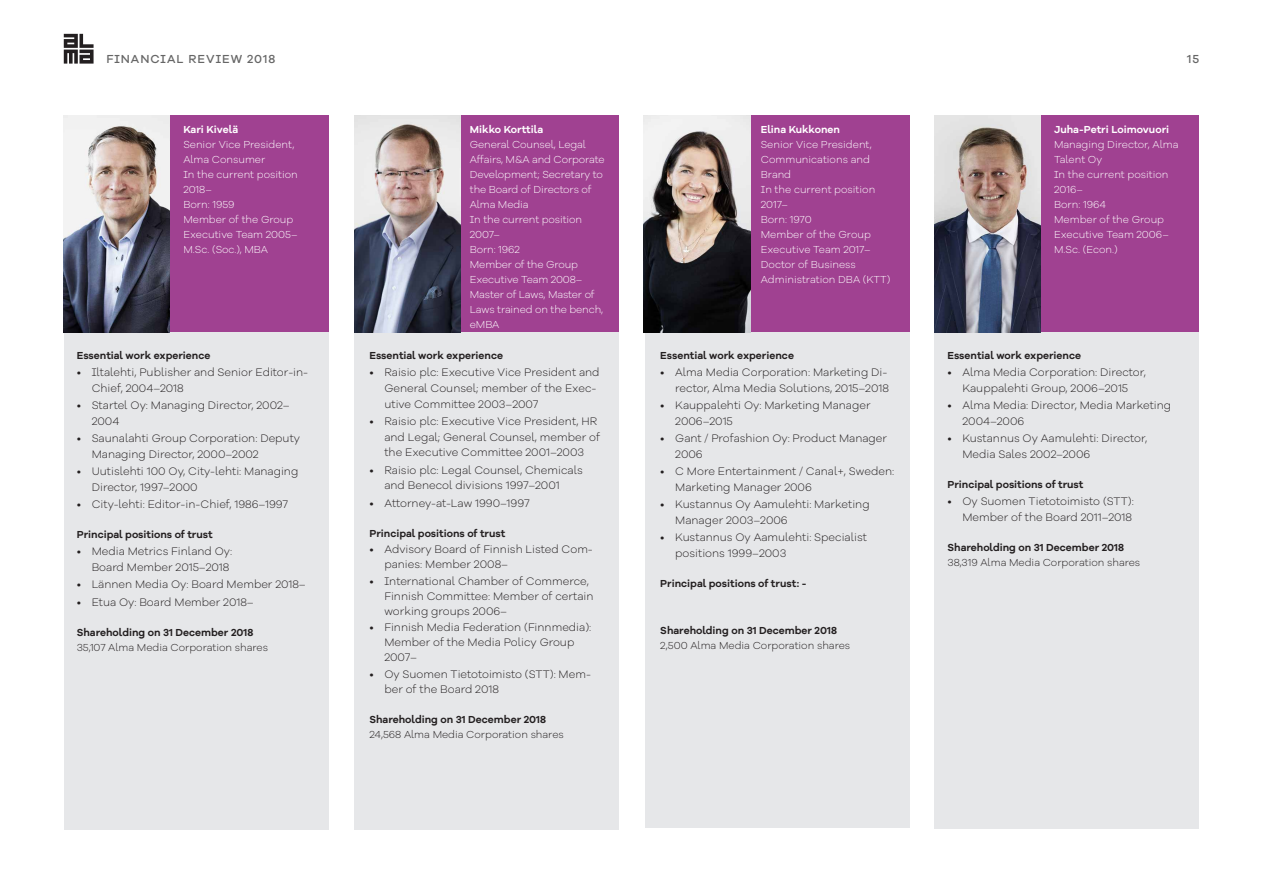
<style>
.page{position:relative;width:1263px;height:893px;background:#fff}
.page>*{position:absolute;margin:0;border:0;box-sizing:border-box;transform-origin:0 0}
.t1{font:500 12px "Galano Grotesque Alt";letter-spacing:.085em;color:#666}
.t2{font:300 11.25px/15.8px "Galano Grotesque Alt";color:#231f20}
.t3{font:300 10.5px/15px "Galano Grotesque Alt";color:#fff}
.t4{font:600 10.5px "Galano Grotesque Alt";color:#231f20}
.t5{font:300 10.5px "Galano Grotesque Alt";color:#231f20}
.t6{font:600 10.5px "Galano Grotesque Alt";color:#fff}
</style>
<div class="page">
<svg style="left:64px;top:34px;width:30px;height:30px"></svg>
<div style="left:64px;top:332px;width:264px;height:497px;background:#e6e7e9"></div>
<div style="left:354px;top:332px;width:264px;height:497px;background:#e6e7e9"></div>
<div style="left:645px;top:316px;width:264px;height:512px;background:#e6e7e9"></div>
<div style="left:170px;top:115px;width:158px;height:217px;background:#a04191"></div>
<div style="left:460px;top:115px;width:159px;height:217px;background:#a04191"></div>
<div style="left:750px;top:115px;width:160px;height:217px;background:#a04191"></div>
<img style="left:64px;top:115px;width:106px;height:217px">
<img style="left:354px;top:115px;width:106px;height:217px">
<img style="left:644px;top:115px;width:106px;height:217px">
<div style="left:934px;top:180px;width:265px;height:648px;background:#e6e7e9"></div>
<div style="left:934px;top:115px;width:265px;height:217px;background:#a04191"></div>
<img style="left:934px;top:115px;width:107px;height:217px">
<p class="t1" style="left:106px;top:51px;width:170px">FINANCIAL REVIEW 2018</p>
<p class="t1" style="left:1187px;top:51px;width:14px">15</p>
<p class="t6" style="left:183px;top:123px;width:56px">Kari Kivelä</p>
<p class="t3" style="left:183px;top:137px;width:116px">Senior Vice President,<br>Alma Consumer<br>In the current position<br>2018–<br>Born: 1959<br>Member of the Group<br>Executive Team 2005–<br>M.Sc. (Soc.), MBA</p>
<p class="t4" style="left:77px;top:349px;width:135px">Essential work experience</p>
<p class="t2" style="left:92px;top:364px;width:218px;text-indent:-15px">• Iltalehti, Publisher and Senior Editor-in-<br>Chief, 2004–2018</p>
<p class="t2" style="left:92px;top:397px;width:199px;text-indent:-15px">• Startel Oy: Managing Director, 2002–<br>2004</p>
<p class="t2" style="left:92px;top:430px;width:210px;text-indent:-15px">• Saunalahti Group Corporation: Deputy<br>Managing Director, 2000–2002</p>
<p class="t2" style="left:92px;top:463px;width:208px;text-indent:-15px">• Uutislehti 100 Oy, City-lehti: Managing<br>Director, 1997–2000</p>
<p class="t2" style="left:77px;top:496px;width:213px">• City-lehti: Editor-in-Chief, 1986–1997</p>
<p class="t4" style="left:77px;top:528px;width:137px">Principal positions of trust</p>
<p class="t2" style="left:77px;top:543px;width:157px;text-align:right">• Media Metrics Finland Oy:<br>Board Member 2015–2018</p>
<p class="t2" style="left:77px;top:576px;width:231px">• Lännen Media Oy: Board Member 2018–</p>
<p class="t2" style="left:77px;top:594px;width:179px">• Etua Oy: Board Member 2018–</p>
<p class="t4" style="left:77px;top:625px;width:178px">Shareholding on 31 December 2018</p>
<p class="t5" style="left:77px;top:640px;width:193px">35,107 Alma Media Corporation shares</p>
<p class="t6" style="left:470px;top:123px;width:75px">Mikko Korttila</p>
<p class="t3" style="left:470px;top:137px;width:136px">General Counsel, Legal<br>Affairs, M&amp;A and Corporate<br>Development; Secretary to the Board of Directors of<br>Alma Media<br>In the current position<br>2007–<br>Born: 1962<br>Member of the Group<br>Executive Team 2008–<br>Master of Laws, Master of<br>Laws trained on the bench, eMBA</p>
<p class="t4" style="left:369px;top:349px;width:135px">Essential work experience</p>
<p class="t2" style="left:384px;top:364px;width:217px;text-indent:-15px">• Raisio plc: Executive Vice President and<br>General Counsel; member of the Exec&shy;utive Committee 2003–2007</p>
<p class="t2" style="left:384px;top:413px;width:217px;text-indent:-15px">• Raisio plc: Executive Vice President, HR and Legal; General Counsel, member of the Executive Committee 2001–2003</p>
<p class="t2" style="left:384px;top:462px;width:200px;text-indent:-15px">• Raisio plc: Legal Counsel, Chemicals and Benecol divisions 1997–2001</p>
<p class="t2" style="left:369px;top:495px;width:162px">• Attorney-at-Law 1990–1997</p>
<p class="t4" style="left:369px;top:526px;width:137px">Principal positions of trust</p>
<p class="t2" style="left:384px;top:541px;width:210px;line-height:15px;text-indent:-15px">• Advisory Board of Finnish Listed Com&shy;panies: Member 2008–</p>
<p class="t2" style="left:384px;top:573px;width:211px;line-height:15px;text-indent:-15px">• International Chamber of Commerce,<br>Finnish Committee: Member of certain working groups 2006–</p>
<p class="t2" style="left:384px;top:619px;width:208px;line-height:15px;text-indent:-15px">• Finnish Media Federation (Finnmedia):<br>Member of the Media Policy Group<br>2007–</p>
<p class="t2" style="left:384px;top:666px;width:208px;line-height:15px;text-indent:-15px">• Oy Suomen Tietotoimisto (STT): Mem&shy;ber of the Board 2018</p>
<p class="t4" style="left:369px;top:712px;width:178px">Shareholding on 31 December 2018</p>
<p class="t5" style="left:369px;top:727px;width:196px">24,568 Alma Media Corporation shares</p>
<p class="t6" style="left:761px;top:123px;width:81px">Elina Kukkonen</p>
<p class="t3" style="left:761px;top:137px;width:131px">Senior Vice President,<br>Communications and<br>Brand<br>In the current position<br>2017–<br>Born: 1970<br>Member of the Group<br>Executive Team 2017–<br>Doctor of Business<br>Administration DBA (KTT)</p>
<p class="t4" style="left:660px;top:349px;width:135px">Essential work experience</p>
<p class="t2" style="left:660px;top:364px;width:230px;text-align:right">• Alma Media Corporation: Marketing Di&shy;rector, Alma Media Solutions, 2015–2018</p>
<p class="t2" style="left:675px;top:397px;width:197px;text-indent:-15px">• Kauppalehti Oy: Marketing Manager<br>2006–2015</p>
<p class="t2" style="left:675px;top:430px;width:213px;text-indent:-15px">• Gant / Profashion Oy: Product Manager<br>2006</p>
<p class="t2" style="left:675px;top:463px;width:220px;text-indent:-15px">• C More Entertainment / Canal+, Sweden:<br>Marketing Manager 2006</p>
<p class="t2" style="left:675px;top:496px;width:196px;text-indent:-15px">• Kustannus Oy Aamulehti: Marketing<br>Manager 2003–2006</p>
<p class="t2" style="left:675px;top:529px;width:193px;text-indent:-15px">• Kustannus Oy Aamulehti: Specialist positions 1999–2003</p>
<p class="t4" style="left:660px;top:577px;width:148px">Principal positions of trust: -</p>
<p class="t4" style="left:660px;top:624px;width:178px">Shareholding on 31 December 2018</p>
<p class="t5" style="left:660px;top:639px;width:191px">2,500 Alma Media Corporation shares</p>
<p class="t6" style="left:1054px;top:123px;width:117px">Juha-Petri Loimovuori</p>
<p class="t3" style="left:1054px;top:137px;width:126px">Managing Director, Alma<br>Talent Oy<br>In the current position<br>2016–<br>Born: 1964<br>Member of the Group<br>Executive Team 2006–<br>M.Sc. (Econ.)</p>
<p class="t4" style="left:947px;top:349px;width:135px">Essential work experience</p>
<p class="t2" style="left:947px;top:364px;width:200px;text-align:center">• Alma Media Corporation: Director,<br>Kauppalehti Group, 2006–2015</p>
<p class="t2" style="left:962px;top:397px;width:210px;text-indent:-15px">• Alma Media: Director, Media Marketing<br>2004–2006</p>
<p class="t2" style="left:962px;top:430px;width:186px;text-indent:-15px">• Kustannus Oy Aamulehti: Director,<br>Media Sales 2002–2006</p>
<p class="t4" style="left:947px;top:478px;width:137px">Principal positions of trust</p>
<p class="t2" style="left:947px;top:493px;width:188px;text-align:right">• Oy Suomen Tietotoimisto (STT):<br>Member of the Board 2011–2018</p>
<p class="t4" style="left:947px;top:541px;width:178px">Shareholding on 31 December 2018</p>
<p class="t5" style="left:947px;top:555px;width:194px">38,319 Alma Media Corporation shares</p>
</div>
